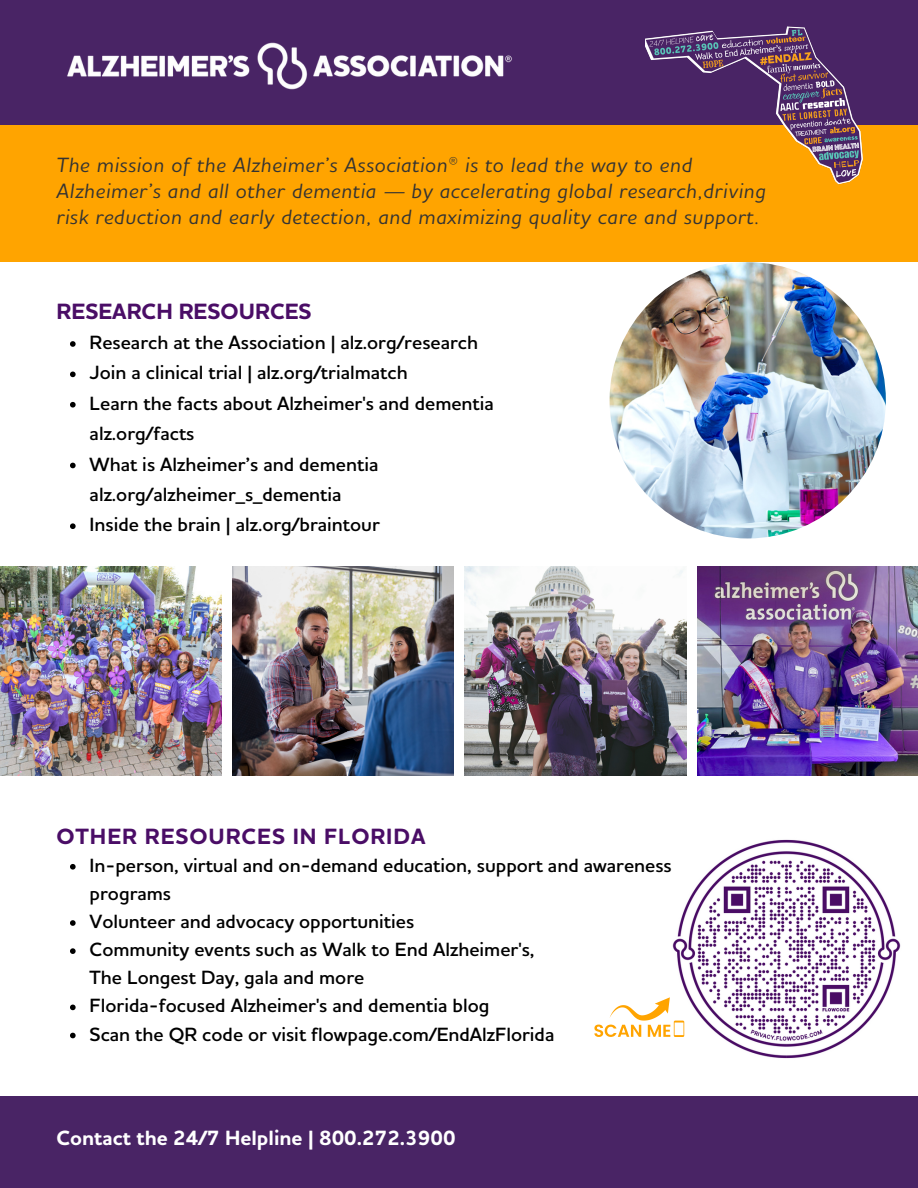
<style>
.page{position:relative;width:918px;height:1188px;background:#fff}
.page>*{position:absolute;margin:0;border:0;box-sizing:border-box;transform-origin:0 0}
.t1{font:700 22.5px "Houschka Alt Pro";letter-spacing:.04em;color:#4a0d66}
.t2{font:700 22.5px "Houschka Alt Pro";color:#4a0d66}
.t3{font:italic 500 21px/25.8px "Houschka Alt Pro";letter-spacing:.035em;color:#333}
.t4{font:700 21px "Houschka Alt Pro";color:#fff}
.t5{font:600 19.5px/28.2px "Houschka Alt Pro";color:#000}
</style>
<div class="page">
<img style="left:698px;top:567px;width:220px;height:208px">
<img style="left:465px;top:567px;width:221px;height:208px">
<img style="left:0;top:567px;width:222px;height:208px">
<img style="left:233px;top:567px;width:220px;height:208px">
<div style="left:0;top:121px;width:918px;height:141px;background:#ffa400"></div>
<div style="left:0;top:0;width:918px;height:125px;background:#492465"></div>
<img style="left:67px;top:42px;width:445px;height:48px">
<img style="left:646px;top:26px;width:217px;height:159px">
<div style="left:0;top:1096px;width:918px;height:92px;background:#492465"></div>
<svg style="left:70px;top:864px;width:6px;height:6px"></svg>
<svg style="left:70px;top:920px;width:6px;height:6px"></svg>
<svg style="left:70px;top:948px;width:6px;height:6px"></svg>
<svg style="left:70px;top:1005px;width:6px;height:5px"></svg>
<svg style="left:70px;top:1033px;width:6px;height:5px"></svg>
<svg style="left:594px;top:997px;width:77px;height:40px"></svg>
<img style="left:610px;top:262px;width:276px;height:276px;border-radius:50%">
<img style="left:672px;top:839px;width:229px;height:220px">
<svg style="left:70px;top:341px;width:6px;height:6px"></svg>
<svg style="left:70px;top:372px;width:6px;height:5px"></svg>
<svg style="left:70px;top:402px;width:6px;height:6px"></svg>
<svg style="left:70px;top:463px;width:6px;height:5px"></svg>
<svg style="left:70px;top:523px;width:6px;height:6px"></svg>
<p class="t3" style="left:56px;top:151px;width:711px">The mission of the Alzheimer’s Association® is to lead the way to end<br>Alzheimer’s and all other dementia — by accelerating global research,driving risk reduction and early detection, and maximizing quality care and support.</p>
<p class="t2" style="left:56px;top:297px;width:257px">RESEARCH RESOURCES</p>
<p class="t5" style="left:90px;top:327px;width:406px;line-height:30.3px">Research at the Association | alz.org/research Join a clinical trial | alz.org/trialmatch<br>Learn the facts about Alzheimer's and dementia alz.org/facts<br>What is Alzheimer’s and dementia alz.org/alzheimer_s_dementia<br>Inside the brain | alz.org/braintour</p>
<p class="t1" style="left:56px;top:822px;width:371px">OTHER RESOURCES IN FLORIDA</p>
<p class="t5" style="left:90px;top:851px;width:584px">In-person, virtual and on-demand education, support and awareness programs<br>Volunteer and advocacy opportunities<br>Community events such as Walk to End Alzheimer's,<br>The Longest Day, gala and more<br>Florida-focused Alzheimer's and dementia blog<br>Scan the QR code or visit flowpage.com/EndAlzFlorida</p>
<p class="t4" style="left:56px;top:1125px;width:401px">Contact the 24/7 Helpline | 800.272.3900</p>
</div>
